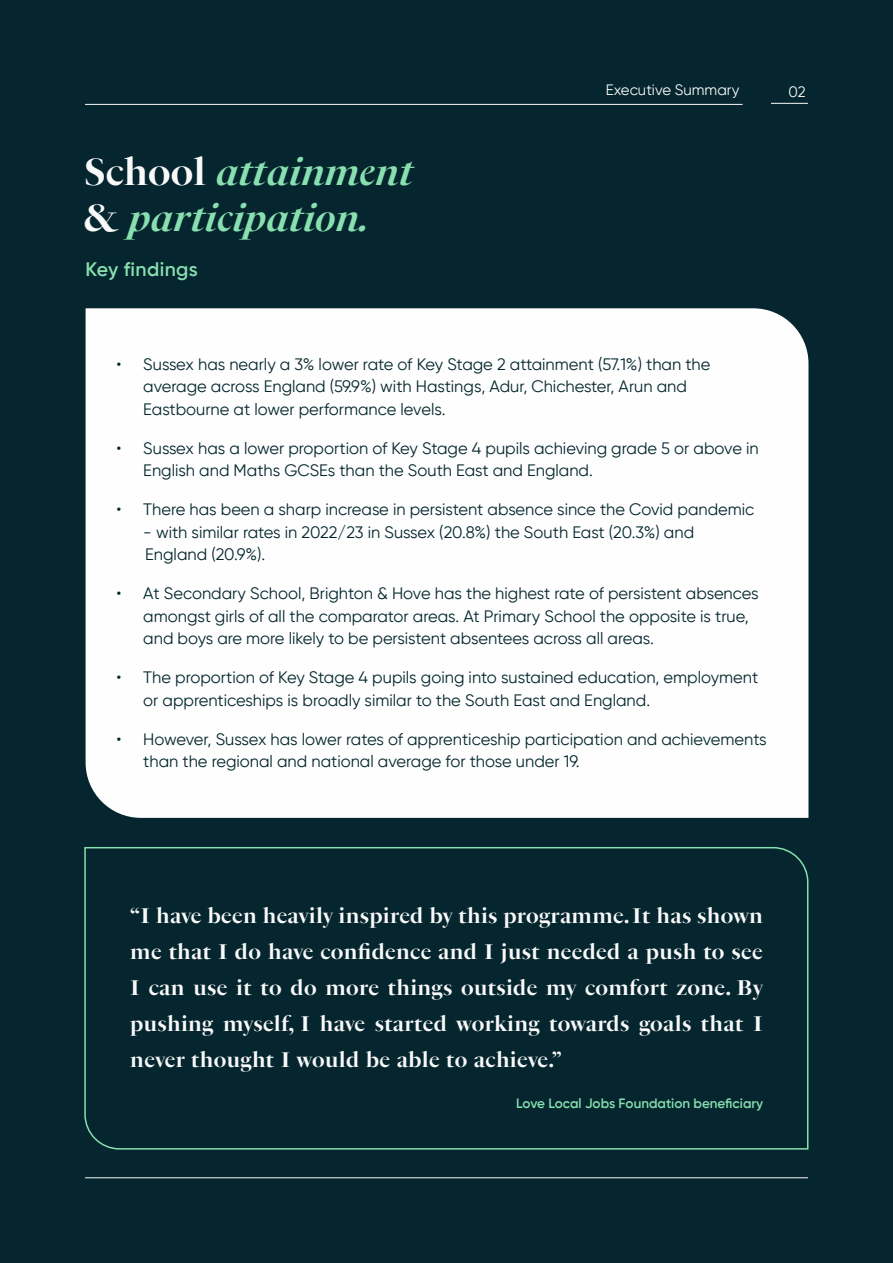
<style>
.page{position:relative;width:893px;height:1263px;background:#05262e}
.page>*{position:absolute;margin:0;border:0;box-sizing:border-box;transform-origin:0 0}
.t1{font:italic 700 37.5px/46.5px "PS Fournier Std Grand";color:#88dfb0}
.t2{font:700 21px/36px "PS Fournier Std Grand";letter-spacing:.015em;color:#f9f9f9;text-align:justify}
.t3{font:600 19.5px "Gilroy";letter-spacing:.02em;color:#88dfb0}
.t4{font:16.5px/22.5px "Gilroy";color:#04272d}
.t5{font:15px "Gilroy";color:#f9f9f9}
.t6{font:600 13.5px "Gilroy";color:#88dfb0}
.s1{font-style:normal;color:#f9f9f9}
</style>
<div class="page">
<div style="left:86px;top:308px;width:722px;height:510px;background:#fefefe"></div>
<hr style="left:771px;top:103px;width:37px;height:1px;background:#f9f9f9">
<hr style="left:85px;top:104px;width:658px;height:1px;background:#f9f9f9">
<svg style="left:84px;top:847px;width:725px;height:303px"></svg>
<hr style="left:85px;top:1177px;width:723px;height:1px;background:#f9f9f9">
<h1 class="t1" style="left:84px;top:148px;width:331px"><span class="s1">School</span> attainment <span class="s1">&amp;</span> participation.</h1>
<p class="t3" style="left:86px;top:257px;width:114px">Key findings</p>
<p class="t5" style="left:606px;top:81px;width:135px">Executive Summary</p>
<p class="t5" style="left:789px;top:83px;width:19px">02</p>
<p class="t4" style="left:143px;top:353px;width:569px;text-indent:-27px">• Sussex has nearly a 3% lower rate of Key Stage 2 attainment (57.1%) than the average across England (59.9%) with Hastings, Adur, Chichester, Arun and<br>Eastbourne at lower performance levels.</p>
<p class="t4" style="left:143px;top:437px;width:617px;text-indent:-27px">• Sussex has a lower proportion of Key Stage 4 pupils achieving grade 5 or above in<br>English and Maths GCSEs than the South East and England.</p>
<p class="t4" style="left:116px;top:498px;width:639px">• There has been a sharp increase in persistent absence since the Covid pandemic</p>
<p class="t4" style="left:143px;top:521px;width:552px">- with similar rates in 2022/23 in Sussex (20.8%) the South East (20.3%) and<br>England (20.9%).</p>
<p class="t4" style="left:143px;top:582px;width:617px;text-indent:-27px">• At Secondary School, Brighton &amp; Hove has the highest rate of persistent absences amongst girls of all the comparator areas. At Primary School the opposite is true, and boys are more likely to be persistent absentees across all areas.</p>
<p class="t4" style="left:143px;top:666px;width:616px;text-indent:-27px">• The proportion of Key Stage 4 pupils going into sustained education, employment or apprenticeships is broadly similar to the South East and England.</p>
<p class="t4" style="left:143px;top:728px;width:625px;text-indent:-27px">• However, Sussex has lower rates of apprenticeship participation and achievements than the regional and national average for those under 19.</p>
<p class="t2" style="left:130px;top:897px;width:634px">“I have been heavily inspired by this programme. It has shown me that I do have confidence and I just needed a push to see I can use it to do more things outside my comfort zone. By pushing myself, I have started working towards goals that I never thought I would be able to achieve.”</p>
<p class="t6" style="left:516px;top:1095px;width:248px">Love Local Jobs Foundation beneficiary</p>
</div>
